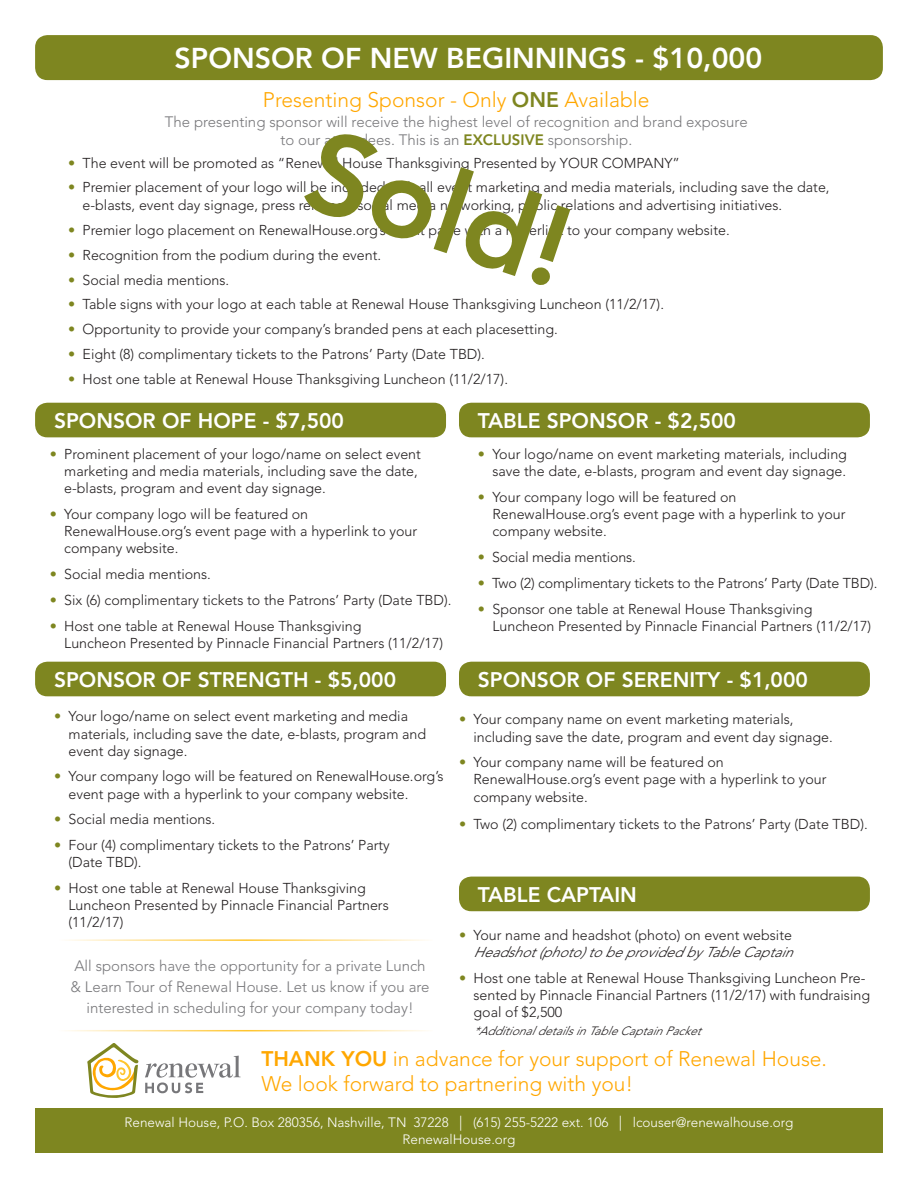
<style>
.page{position:relative;width:918px;height:1188px;background:#fff}
.page>*{position:absolute;margin:0;border:0;box-sizing:border-box;transform-origin:0 0}
.t1{font:800 114px "Avenir LT Std";color:#7e8620}
.t2{font:800 28.5px "Avenir LT Std";color:#fff}
.t3{font:300 21px/25.2px "Avenir LT Std";color:#ffa700}
.t4{font:800 21px "Avenir LT Std";color:#fff}
.t5{font:300 15px/21px "Avenir LT Std";color:#77777a;text-align:center}
.t6{font:300 14.25px/17.1px "Avenir LT Std";color:#231f20}
.t7{font:italic 300 14.25px/17.1px "Avenir LT Std";color:#231f20}
.t8{font:300 13.5px "Avenir LT Std";color:#fff}
.t9{font:italic 300 12px "Avenir LT Std";color:#231f20}
.s1{font-weight:800;color:#7e8620}
.s2{color:#7e8620}
.s3{font-style:normal;color:#7e8620}
.s4{font-style:normal}
.s5{font-weight:800}
.s6{font-size:15px}
</style>
<div class="page">
<div style="left:35px;top:1108px;width:848px;height:45px;background:#7e8620"></div>
<div style="left:35px;top:403px;width:411px;height:34px;background:#7e8620;border-radius:12px"></div>
<div style="left:35px;top:35px;width:848px;height:45px;background:#7e8620;border-radius:12px"></div>
<div style="left:35px;top:662px;width:411px;height:34px;background:#7e8620;border-radius:12px"></div>
<div style="left:459px;top:403px;width:411px;height:34px;background:#7e8620;border-radius:12px"></div>
<div style="left:459px;top:662px;width:411px;height:34px;background:#7e8620;border-radius:12px"></div>
<div style="left:459px;top:877px;width:411px;height:34px;background:#7e8620;border-radius:12px"></div>
<hr style="left:56px;top:939px;width:377px;height:2px;background:#ffc52d">
<hr style="left:56px;top:1030px;width:377px;height:1px;background:#ffc52d">
<svg style="left:145px;top:1056px;width:96px;height:37px"></svg>
<svg style="left:87px;top:1043px;width:51px;height:55px"></svg>
<p class="t2" style="left:175px;top:42px;width:589px">SPONSOR OF NEW BEGINNINGS - $10,000</p>
<p class="t3" style="left:263px;top:87px;width:388px">Presenting Sponsor - Only <span class="s1">ONE</span> Available</p>
<p class="t5" style="left:165px;top:113px;width:584px;line-height:18px">The presenting sponsor will receive the highest level of recognition and brand exposure to our attendees. This is an <span class="s1">EXCLUSIVE</span> sponsorship.</p>
<p class="t1" style="left:333px;top:101px;width:272px;rotate:19deg">Sold!</p>
<p class="t6" style="left:68px;top:154px;width:614px"><span class="s2">•</span> The event will be promoted as “Renewal House Thanksgiving Presented by YOUR COMPANY”</p>
<p class="t6" style="left:83px;top:179px;width:749px;line-height:18px;text-indent:-15px"><span class="s2">•</span> Premier placement of your logo will be included with all event marketing and media materials, including save the date, e-blasts, event day signage, press releases, social media networking, public relations and advertising initiatives.</p>
<p class="t6" style="left:68px;top:222px;width:663px"><span class="s2">•</span> Premier logo placement on RenewalHouse.org’s event page with a hyperlink to your company website.</p>
<p class="t6" style="left:68px;top:246px;width:315px"><span class="s2">•</span> Recognition from the podium during the event.</p>
<p class="t6" style="left:68px;top:271px;width:163px"><span class="s2">•</span> Social media mentions.</p>
<p class="t6" style="left:68px;top:296px;width:598px"><span class="s2">•</span> Table signs with your logo at each table at Renewal House Thanksgiving Luncheon (11/2/17).</p>
<p class="t6" style="left:68px;top:321px;width:491px"><span class="s2">•</span> Opportunity to provide your company’s branded pens at each placesetting.</p>
<p class="t6" style="left:68px;top:345px;width:418px"><span class="s2">•</span> Eight (8) complimentary tickets to the Patrons’ Party (Date TBD).</p>
<p class="t6" style="left:68px;top:370px;width:442px"><span class="s2">•</span> Host one table at Renewal House Thanksgiving Luncheon (11/2/17).</p>
<p class="t4" style="left:54px;top:408px;width:291px">SPONSOR OF HOPE - $7,500</p>
<p class="t6" style="left:64px;top:446px;width:358px;text-indent:-15px"><span class="s2">•</span> Prominent placement of your logo/name on select event marketing and media materials, including save the date, e-blasts, program and event day signage.</p>
<p class="t6" style="left:64px;top:506px;width:355px;text-indent:-15px"><span class="s2">•</span> Your company logo will be featured on<br>RenewalHouse.org’s event page with a hyperlink to your company website.</p>
<p class="t6" style="left:50px;top:566px;width:163px"><span class="s2">•</span> Social media mentions.</p>
<p class="t6" style="left:50px;top:591px;width:403px"><span class="s2">•</span> Six (6) complimentary tickets to the Patrons’ Party (Date TBD).</p>
<p class="t6" style="left:64px;top:617px;width:380px;text-indent:-15px"><span class="s2">•</span> Host one table at Renewal House Thanksgiving<br>Luncheon Presented by Pinnacle Financial Partners (11/2/17)</p>
<p class="t4" style="left:54px;top:667px;width:344px">SPONSOR OF STRENGTH - $5,000</p>
<p class="t6" style="left:69px;top:708px;width:359px;text-indent:-15px"><span class="s2">•</span> Your logo/name on select event marketing and media materials, including save the date, e-blasts, program and event day signage.</p>
<p class="t6" style="left:69px;top:768px;width:377px;text-indent:-15px"><span class="s2">•</span> Your company logo will be featured on RenewalHouse.org’s event page with a hyperlink to your company website.</p>
<p class="t6" style="left:54px;top:811px;width:163px"><span class="s2">•</span> Social media mentions.</p>
<p class="t6" style="left:69px;top:837px;width:323px;text-indent:-15px"><span class="s2">•</span> Four (4) complimentary tickets to the Patrons’ Party (Date TBD).</p>
<p class="t6" style="left:69px;top:880px;width:322px;text-indent:-15px"><span class="s2">•</span> Host one table at Renewal House Thanksgiving<br>Luncheon Presented by Pinnacle Financial Partners (11/2/17)</p>
<p class="t5" style="left:70px;top:955px;width:361px">All sponsors have the opportunity for a private Lunch &amp; Learn Tour of Renewal House. Let us know if you are interested in scheduling for your company today!</p>
<p class="t4" style="left:478px;top:408px;width:260px">TABLE SPONSOR - $2,500</p>
<p class="t6" style="left:478px;top:446px;width:371px;text-align:right"><span class="s2">•</span> Your logo/name on event marketing materials, including save the date, e-blasts, program and event day signage.</p>
<p class="t6" style="left:492px;top:488px;width:355px;text-indent:-15px"><span class="s2">•</span> Your company logo will be featured on<br>RenewalHouse.org’s event page with a hyperlink to your company website.</p>
<p class="t6" style="left:478px;top:549px;width:159px"><span class="s2">•</span> Social media mentions.</p>
<p class="t6" style="left:478px;top:574px;width:401px"><span class="s2">•</span> Two (2) complimentary tickets to the Patrons’ Party (Date TBD).</p>
<p class="t6" style="left:492px;top:600px;width:380px;text-indent:-15px"><span class="s2">•</span> Sponsor one table at Renewal House Thanksgiving<br>Luncheon Presented by Pinnacle Financial Partners (11/2/17)</p>
<p class="t4" style="left:478px;top:667px;width:332px">SPONSOR OF SERENITY - $1,000</p>
<p class="t6" style="left:474px;top:711px;width:361px;text-indent:-15px"><span class="s2">•</span> Your company name on event marketing materials, including save the date, program and event day signage.</p>
<p class="t6" style="left:474px;top:754px;width:355px;text-indent:-15px"><span class="s2">•</span> Your company name will be featured on<br>RenewalHouse.org’s event page with a hyperlink to your company website.</p>
<p class="t6" style="left:459px;top:816px;width:410px"><span class="s2">•</span> Two (2) complimentary tickets to the Patrons’ Party (Date TBD).</p>
<p class="t4" style="left:478px;top:882px;width:161px">TABLE CAPTAIN</p>
<p class="t7" style="left:474px;top:927px;width:328px;text-indent:-15px"><span class="s3">•</span> <span class="s4">Your name and headshot (photo) on event website<br></span>Headshot(photo)tobeprovidedbyTableCaptain</p>
<p class="t6" style="left:474px;top:970px;width:398px;text-indent:-15px"><span class="s2">•</span> Host one table at Renewal House Thanksgiving Luncheon Pre&shy;sented by Pinnacle Financial Partners (11/2/17) with fundraising goal of $2,500</p>
<p class="t9" style="left:474px;top:1024px;width:235px">*AdditionaldetailsinTableCaptainPacket</p>
<p class="t3" style="left:261px;top:1046px;width:567px"><span class="s5">THANK YOU</span> in advance for your support of Renewal House.<br>We look forward to partnering with you!</p>
<p class="t8" style="left:125px;top:1115px;width:670px">Renewal House, P.O. Box 280356, Nashville, TN 37228 <span class="s6">|</span> (615) 255-5222 ext. 106 <span class="s6">|</span> lcouser@renewalhouse.org</p>
<p class="t8" style="left:403px;top:1131px;width:114px">RenewalHouse.org</p>
</div>
